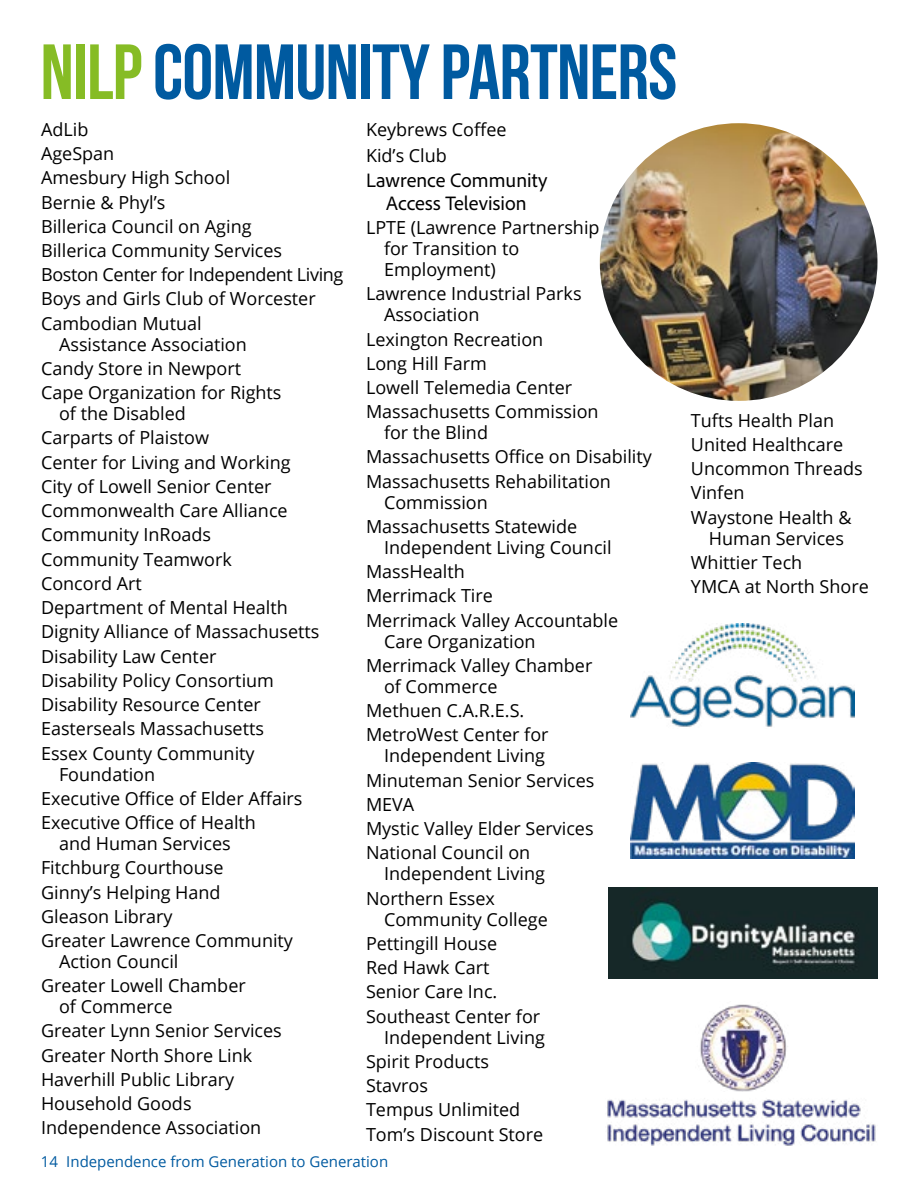
<style>
.page{position:relative;width:918px;height:1188px;background:#fff}
.page>*{position:absolute;margin:0;border:0;box-sizing:border-box;transform-origin:0 0}
.Paragraph_Style_9{font:700 78px "Bebas Neue";letter-spacing:-.01em;color:#005aa0}
.t1{font:20.25px/22.5px "Adobe Clean";color:#000;text-align:center}
.t2{font:18px/21px "Open Sans";color:#000}
.t3{font:18px "Open Sans";letter-spacing:-.02em;color:#000}
.t4{font:15px "Open Sans";color:#005aa0}
.s1{color:#86bc25}
</style>
<div class="page">
<img style="left:607px;top:1091px;width:269px;height:55px">
<img style="left:700px;top:1004px;width:87px;height:87px">
<img style="left:600px;top:123px;width:278px;height:278px;border-radius:139px">
<img style="left:631px;top:624px;width:223px;height:103px">
<img style="left:609px;top:888px;width:269px;height:90px">
<img style="left:631px;top:762px;width:223px;height:97px">
<p class="Paragraph_Style_9" style="left:40px;top:29px;width:638px"><span class="s1">NILP</span> COMMUNITY PARTNERS</p>
<p class="t2" style="left:41px;top:118px;width:49px">AdLib</p>
<p class="t2" style="left:41px;top:143px;width:75px">AgeSpan</p>
<p class="t2" style="left:41px;top:167px;width:191px">Amesbury High School</p>
<p class="t2" style="left:41px;top:191px;width:126px">Bernie &amp; Phyl’s</p>
<p class="t2" style="left:41px;top:215px;width:212px">Billerica Council on Aging</p>
<p class="t2" style="left:41px;top:240px;width:243px">Billerica Community Services</p>
<p class="t3" style="left:41px;top:262px;width:304px">Boston Center for Independent Living</p>
<p class="t2" style="left:41px;top:288px;width:276px">Boys and Girls Club of Worcester</p>
<p class="t2" style="left:59px;top:312px;width:189px;text-indent:-18px">Cambodian Mutual<br>Assistance Association</p>
<p class="t2" style="left:41px;top:357px;width:201px">Candy Store in Newport</p>
<p class="t2" style="left:59px;top:382px;width:224px;text-indent:-18px">Cape Organization for Rights of the Disabled</p>
<p class="t2" style="left:41px;top:427px;width:170px">Carparts of Plaistow</p>
<p class="t2" style="left:41px;top:451px;width:251px">Center for Living and Working</p>
<p class="t2" style="left:41px;top:475px;width:232px">City of Lowell Senior Center</p>
<p class="t2" style="left:41px;top:500px;width:248px">Commonwealth Care Alliance</p>
<p class="t2" style="left:41px;top:524px;width:172px">Community InRoads</p>
<p class="t2" style="left:41px;top:548px;width:192px">Community Teamwork</p>
<p class="t2" style="left:41px;top:572px;width:102px">Concord Art</p>
<p class="t2" style="left:41px;top:597px;width:248px">Department of Mental Health</p>
<p class="t2" style="left:41px;top:621px;width:280px">Dignity Alliance of Massachusetts</p>
<p class="t2" style="left:41px;top:645px;width:177px">Disability Law Center</p>
<p class="t2" style="left:41px;top:669px;width:234px">Disability Policy Consortium</p>
<p class="t2" style="left:41px;top:694px;width:221px">Disability Resource Center</p>
<p class="t2" style="left:41px;top:718px;width:225px">Easterseals Massachusetts</p>
<p class="t2" style="left:59px;top:742px;width:197px;text-indent:-18px">Essex County Community<br>Foundation</p>
<p class="t2" style="left:41px;top:787px;width:263px">Executive Office of Elder Affairs</p>
<p class="t2" style="left:41px;top:812px;width:217px;text-align:center">Executive Office of Health and Human Services</p>
<p class="t2" style="left:41px;top:857px;width:184px">Fitchburg Courthouse</p>
<p class="t2" style="left:41px;top:881px;width:181px">Ginny’s Helping Hand</p>
<p class="t2" style="left:41px;top:905px;width:133px">Gleason Library</p>
<p class="t2" style="left:59px;top:930px;width:236px;text-indent:-18px">Greater Lawrence Community<br>Action Council</p>
<p class="t2" style="left:59px;top:975px;width:188px;text-indent:-18px">Greater Lowell Chamber of Commerce</p>
<p class="t2" style="left:41px;top:1020px;width:242px">Greater Lynn Senior Services</p>
<p class="t2" style="left:41px;top:1044px;width:213px">Greater North Shore Link</p>
<p class="t2" style="left:41px;top:1068px;width:195px">Haverhill Public Library</p>
<p class="t2" style="left:41px;top:1093px;width:152px">Household Goods</p>
<p class="t2" style="left:41px;top:1117px;width:222px">Independence Association</p>
<p class="t2" style="left:366px;top:118px;width:142px">Keybrews Coffee</p>
<p class="t2" style="left:366px;top:144px;width:82px">Kid’s Club</p>
<p class="t1" style="left:366px;top:169px;width:183px">Lawrence Community<br>Access Television</p>
<p class="t2" style="left:384px;top:217px;width:217px;text-indent:-18px">LPTE (Lawrence Partnership for Transition to<br>Employment)</p>
<p class="t2" style="left:384px;top:283px;width:199px;text-indent:-18px">Lawrence Industrial Parks<br>Association</p>
<p class="t2" style="left:366px;top:328px;width:179px">Lexington Recreation</p>
<p class="t2" style="left:366px;top:352px;width:122px">Long Hill Farm</p>
<p class="t2" style="left:366px;top:376px;width:208px">Lowell Telemedia Center</p>
<p class="t2" style="left:384px;top:401px;width:216px;text-indent:-18px">Massachusetts Commission for the Blind</p>
<p class="t2" style="left:366px;top:446px;width:287px">Massachusetts Office on Disability</p>
<p class="t2" style="left:384px;top:470px;width:228px;text-indent:-18px">Massachusetts Rehabilitation<br>Commission</p>
<p class="t2" style="left:384px;top:515px;width:229px;text-indent:-18px">Massachusetts Statewide<br>Independent Living Council</p>
<p class="t2" style="left:366px;top:561px;width:100px">MassHealth</p>
<p class="t2" style="left:366px;top:585px;width:128px">Merrimack Tire</p>
<p class="t2" style="left:384px;top:609px;width:236px;text-indent:-18px">Merrimack Valley Accountable<br>Care Organization</p>
<p class="t2" style="left:384px;top:654px;width:210px;text-indent:-18px">Merrimack Valley Chamber of Commerce</p>
<p class="t2" style="left:366px;top:700px;width:160px">Methuen C.A.R.E.S.</p>
<p class="t2" style="left:366px;top:724px;width:184px;text-align:right">MetroWest Center for<br>Independent Living</p>
<p class="t2" style="left:366px;top:769px;width:230px">Minuteman Senior Services</p>
<p class="t2" style="left:366px;top:793px;width:50px">MEVA</p>
<p class="t2" style="left:366px;top:818px;width:229px">Mystic Valley Elder Services</p>
<p class="t2" style="left:384px;top:842px;width:162px;text-indent:-18px">National Council on<br>Independent Living</p>
<p class="t2" style="left:384px;top:887px;width:165px;text-indent:-18px">Northern Essex<br>Community College</p>
<p class="t2" style="left:366px;top:932px;width:133px">Pettingill House</p>
<p class="t2" style="left:366px;top:957px;width:125px">Red Hawk Cart</p>
<p class="t2" style="left:366px;top:981px;width:133px">Senior Care Inc.</p>
<p class="t2" style="left:366px;top:1005px;width:180px;text-align:right">Southeast Center for<br>Independent Living</p>
<p class="t2" style="left:366px;top:1050px;width:125px">Spirit Products</p>
<p class="t2" style="left:366px;top:1075px;width:64px">Stavros</p>
<p class="t2" style="left:366px;top:1099px;width:156px">Tempus Unlimited</p>
<p class="t2" style="left:366px;top:1123px;width:179px">Tom’s Discount Store</p>
<p class="t4" style="left:41px;top:1152px;width:349px">14 Independence from Generation to Generation</p>
<p class="t2" style="left:691px;top:409px;width:145px">Tufts Health Plan</p>
<p class="t2" style="left:691px;top:433px;width:154px">United Healthcare</p>
<p class="t2" style="left:691px;top:458px;width:173px">Uncommon Threads</p>
<p class="t2" style="left:691px;top:482px;width:55px">Vinfen</p>
<p class="t2" style="left:691px;top:506px;width:162px;text-align:center">Waystone Health &amp;<br>Human Services</p>
<p class="t2" style="left:691px;top:551px;width:113px">Whittier Tech</p>
<p class="t2" style="left:691px;top:576px;width:179px">YMCA at North Shore</p>
</div>
